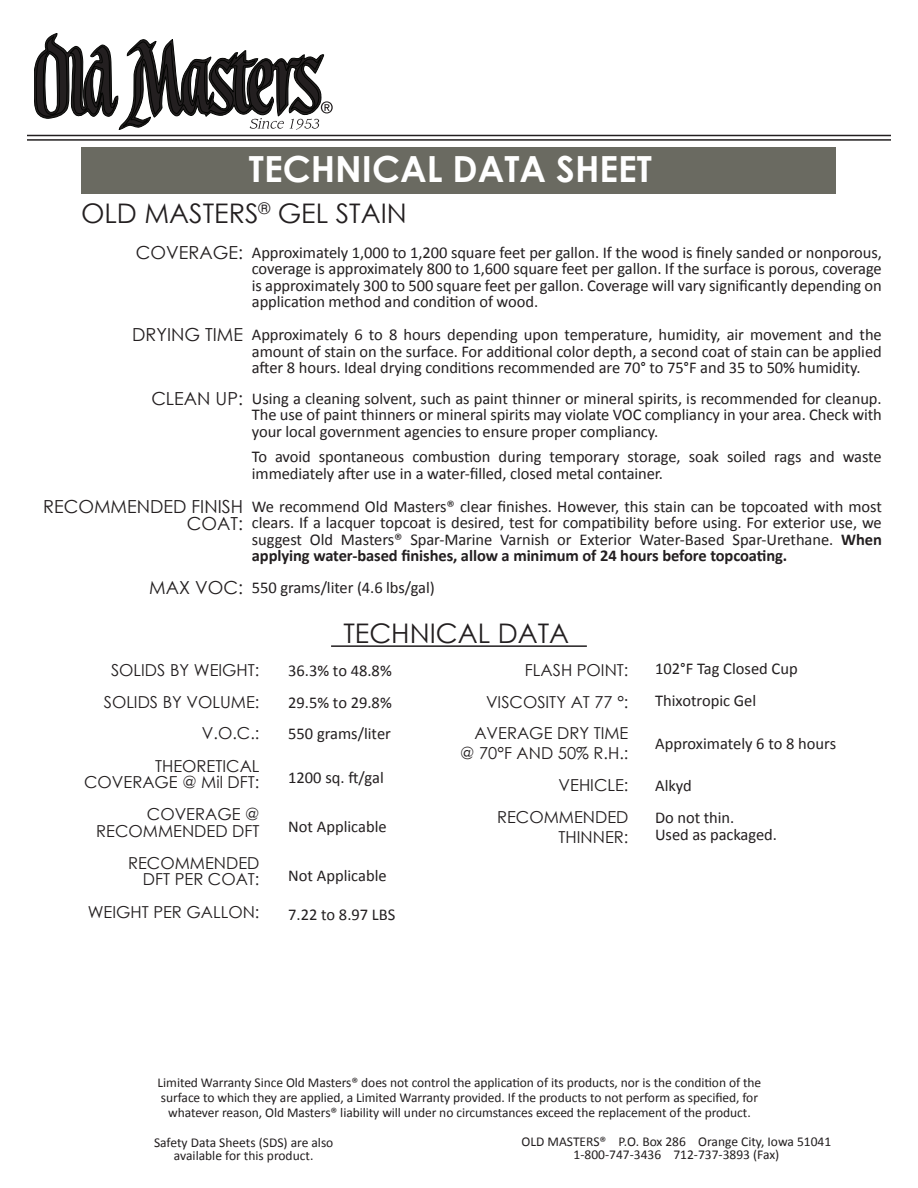
<style>
.page{position:relative;width:918px;height:1188px;background:#fff}
.page>*{position:absolute;margin:0;border:0;box-sizing:border-box;transform-origin:0 0}
.t1{font:700 36px "Century Gothic";color:#fff}
.t2{font:27px "Century Gothic";color:#231f20}
.t3{font:18px "Century Gothic";color:#231f20}
.t4{font:16.5px/16.5px "Calibri";letter-spacing:-.005em;color:#231f20;text-align:justify}
.t5{font:16.5px "Century Gothic";color:#231f20}
.t6{font:13.5px/15px "Calibri";letter-spacing:-.005em;color:#231f20;text-align:center}
.s1{font-weight:700}
</style>
<div class="page">
<svg style="left:34px;top:34px;width:299px;height:96px"></svg>
<hr style="left:27px;top:135px;width:864px;height:1px;background:#231f20">
<hr style="left:27px;top:139px;width:864px;height:2px;background:#231f20">
<div style="left:82px;top:147px;width:754px;height:47px;background:#6a6a61"></div>
<hr style="left:331px;top:645px;width:256px;height:2px;background:#231f20">
<p class="t1" style="left:249px;top:141px;width:405px">TECHNICAL DATA SHEET</p>
<p class="t2" style="left:81px;top:195px;width:327px">OLD MASTERS<sup>®</sup> GEL STAIN</p>
<p class="t3" style="left:136px;top:240px;width:109px">COVERAGE:</p>
<p class="t4" style="left:252px;top:244px;width:632px">Approximately 1,000 to 1,200 square feet per gallon. If the wood is finely sanded or nonporous, coverage is approximately 800 to 1,600 square feet per gallon. If the surface is porous, coverage is approximately 300 to 500 square feet per gallon. Coverage will vary significantly depending on application method and condition of wood.</p>
<p class="t3" style="left:132px;top:322px;width:112px">DRYING TIME</p>
<p class="t4" style="left:252px;top:326px;width:631px">Approximately 6 to 8 hours depending upon temperature, humidity, air movement and the amount of stain on the surface. For additional color depth, a second coat of stain can be applied after 8 hours. Ideal drying conditions recommended are 70° to 75°F and 35 to 50% humidity.</p>
<p class="t3" style="left:151px;top:386px;width:93px">CLEAN UP:</p>
<p class="t4" style="left:252px;top:390px;width:631px">Using a cleaning solvent, such as paint thinner or mineral spirits, is recommended for cleanup.<br>The use of paint thinners or mineral spirits may violate VOC compliancy in your area. Check with your local government agencies to ensure proper compliancy.</p>
<p class="t4" style="left:252px;top:449px;width:631px">To avoid spontaneous combustion during temporary storage, soak soiled rags and waste immediately after use in a water-filled, closed metal container.</p>
<p class="t3" style="left:43px;top:494px;width:201px">RECOMMENDED FINISH</p>
<p class="t3" style="left:187px;top:510px;width:58px">COAT:</p>
<p class="t4" style="left:252px;top:498px;width:632px">We recommend Old Masters® clear finishes. However, this stain can be topcoated with most clears. If a lacquer topcoat is desired, test for compatibility before using. For exterior use, we suggest Old Masters® Spar-Marine Varnish or Exterior Water-Based Spar-Urethane. <span class="s1">When applying water-based finishes, allow a minimum of 24 hours before topcoating.</span></p>
<p class="t3" style="left:149px;top:575px;width:95px">MAX VOC:</p>
<p class="t4" style="left:252px;top:579px;width:184px">550 grams/liter (4.6 lbs/gal)</p>
<p class="t2" style="left:343px;top:614px;width:227px">TECHNICAL DATA</p>
<p class="t5" style="left:111px;top:658px;width:150px">SOLIDS BY WEIGHT:</p>
<p class="t5" style="left:104px;top:690px;width:157px">SOLIDS BY VOLUME:</p>
<p class="t5" style="left:202px;top:722px;width:59px">V.O.C.:</p>
<p class="t5" style="left:155px;top:754px;width:106px">THEORETICAL</p>
<p class="t5" style="left:84px;top:771px;width:177px">COVERAGE @ Mil DFT:</p>
<p class="t5" style="left:147px;top:803px;width:114px">COVERAGE @</p>
<p class="t5" style="left:96px;top:819px;width:165px">RECOMMENDED DFT</p>
<p class="t5" style="left:525px;top:658px;width:105px">FLASH POINT:</p>
<p class="t5" style="left:486px;top:690px;width:144px">VISCOSITY AT 77 °:</p>
<p class="t5" style="left:474px;top:722px;width:156px">AVERAGE DRY TIME</p>
<p class="t5" style="left:460px;top:742px;width:170px">@ 70°F AND 50% R.H.:</p>
<p class="t5" style="left:559px;top:774px;width:71px">VEHICLE:</p>
<p class="t5" style="left:497px;top:806px;width:133px">RECOMMENDED</p>
<p class="t5" style="left:559px;top:825px;width:71px">THINNER:</p>
<p class="t4" style="left:288px;top:662px;width:105px">36.3% to 48.8%</p>
<p class="t4" style="left:288px;top:694px;width:105px">29.5% to 29.8%</p>
<p class="t4" style="left:288px;top:726px;width:104px">550 grams/liter</p>
<p class="t4" style="left:288px;top:770px;width:97px">1200 sq. ft/gal</p>
<p class="t4" style="left:288px;top:818px;width:100px">Not Applicable</p>
<p class="t5" style="left:128px;top:851px;width:133px">RECOMMENDED</p>
<p class="t5" style="left:143px;top:868px;width:118px">DFT PER COAT:</p>
<p class="t4" style="left:288px;top:867px;width:100px">Not Applicable</p>
<p class="t5" style="left:88px;top:901px;width:173px">WEIGHT PER GALLON:</p>
<p class="t4" style="left:288px;top:906px;width:109px">7.22 to 8.97 LBS</p>
<p class="t4" style="left:655px;top:661px;width:144px">102°F Tag Closed Cup</p>
<p class="t4" style="left:655px;top:692px;width:103px">Thixotropic Gel</p>
<p class="t4" style="left:655px;top:735px;width:183px">Approximately 6 to 8 hours</p>
<p class="t4" style="left:655px;top:777px;width:38px">Alkyd</p>
<p class="t4" style="left:655px;top:809px;width:81px">Do not thin.</p>
<p class="t4" style="left:655px;top:826px;width:123px">Used as packaged.</p>
<p class="t6" style="left:158px;top:1075px;width:605px">Limited Warranty Since Old Masters® does not control the application of its products, nor is the condition of the surface to which they are applied, a Limited Warranty provided. If the products to not perform as specified, for whatever reason, Old Masters® liability will under no circumstances exceed the replacement of the product.</p>
<p class="t6" style="left:154px;top:1135px;width:181px">Safety Data Sheets (SDS) are also</p>
<p class="t6" style="left:174px;top:1148px;width:141px">available for this product.</p>
<p class="t6" style="left:522px;top:1134px;width:311px">OLD MASTERS® P.O. Box 286 Orange City, Iowa 51041</p>
<p class="t6" style="left:574px;top:1147px;width:207px">1-800-747-3436 712-737-3893 (Fax)</p>
</div>
